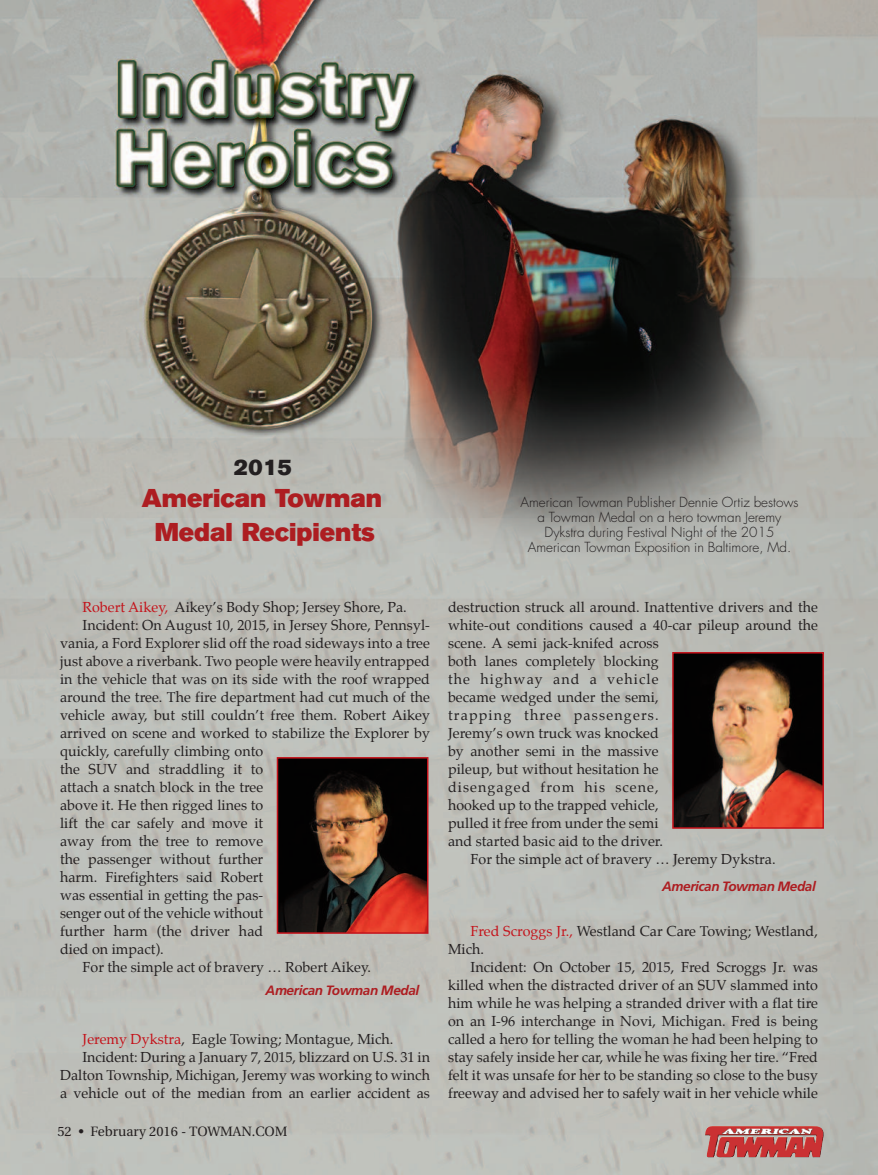
<style>
.page{position:relative;width:878px;height:1175px;background:#fff}
.page>*{position:absolute;margin:0;border:0;box-sizing:border-box;transform-origin:0 0}
.t1{font:25.5px "Akzidenz Grotesk BE Super";color:#ad1d21}
.t2{font:22.2px "Akzidenz Grotesk BE Super";color:#231f20}
.t3{font:14.25px/18px "Palatino";letter-spacing:.005em;color:#231f20}
.t4{font:14.25px "Palatino";letter-spacing:.085em;color:#231f20}
.t5{font:14.25px "Palatino";letter-spacing:.075em;color:#231f20}
.t6{font:14.25px "Palatino";letter-spacing:.08em;color:#231f20}
.t7{font:300 13.5px/15px "Futura";color:#231f20;text-align:center}
.t8{font:italic 700 13.5px "Frutiger";letter-spacing:-.03em;color:#ad1d21}
.t9{font:13.5px "Utopia";color:#231f20}
.s1{color:#c4121a}
</style>
<div class="page">
<img style="left:0;top:0;width:878px;height:1174px">
<img style="left:705px;top:1125px;width:118px;height:32px">
<img style="left:280px;top:760px;width:145px;height:170px">
<div style="left:277px;top:757px;width:151px;height:176px;border:2px solid #c4121a"></div>
<img style="left:675px;top:655px;width:146px;height:170px">
<div style="left:672px;top:652px;width:152px;height:176px;border:2px solid #c4121a"></div>
<h2 class="t2" style="left:234px;top:458px;width:59px">2015</h2>
<h1 class="t1" style="left:142px;top:488px;width:242px">American Towman</h1>
<h1 class="t1" style="left:155px;top:522px;width:222px">Medal Recipients</h1>
<p class="t7" style="left:520px;top:496px;width:280px">American Towman Publisher Dennie Ortiz bestows a Towman Medal on a hero towman Jeremy Dykstra during Festival Night of the 2015<br>American Towman Exposition in Baltimore, Md.</p>
<p class="t3" style="left:82px;top:599px;width:326px"><span class="s1">Robert Aikey,</span> Aikey’s Body Shop; Jersey Shore, Pa.</p>
<p class="t3" style="left:83px;top:617px;width:349px">Incident: On August 10, 2015, in Jersey Shore, Pennsyl-</p>
<p class="t3" style="left:60px;top:635px;width:371px">vania, a Ford Explorer slid off the road sideways into a tree</p>
<p class="t3" style="left:60px;top:653px;width:371px">just above a riverbank. Two people were heavily entrapped</p>
<p class="t3" style="left:60px;top:671px;width:371px">in the vehicle that was on its side with the roof wrapped</p>
<p class="t3" style="left:60px;top:689px;width:371px">around the tree. The fire department had cut much of the</p>
<p class="t3" style="left:60px;top:707px;width:371px">vehicle away, but still couldn’t free them. Robert Aikey</p>
<p class="t3" style="left:60px;top:725px;width:371px">arrived on scene and worked to stabilize the Explorer by</p>
<p class="t3" style="left:60px;top:743px;width:205px">quickly, carefully climbing onto</p>
<p class="t3" style="left:60px;top:761px;width:205px">the SUV and straddling it to</p>
<p class="t3" style="left:60px;top:779px;width:205px">attach a snatch block in the tree</p>
<p class="t3" style="left:60px;top:797px;width:205px">above it. He then rigged lines to</p>
<p class="t3" style="left:60px;top:815px;width:205px">lift the car safely and move it</p>
<p class="t3" style="left:60px;top:833px;width:205px">away from the tree to remove</p>
<p class="t3" style="left:60px;top:851px;width:205px">the passenger without further</p>
<p class="t3" style="left:60px;top:869px;width:205px">harm. Firefighters said Robert</p>
<p class="t3" style="left:60px;top:887px;width:205px">was essential in getting the pas-</p>
<p class="t3" style="left:60px;top:905px;width:205px">senger out of the vehicle without</p>
<p class="t3" style="left:60px;top:923px;width:205px">further harm (the driver had</p>
<p class="t3" style="left:60px;top:941px;width:105px">died on impact).</p>
<p class="t3" style="left:83px;top:959px;width:290px">For the simple act of bravery … Robert Aikey.</p>
<p class="t8" style="left:266px;top:985px;width:155px">American Towman Medal</p>
<p class="t3" style="left:82px;top:1031px;width:312px"><span class="s1">Jeremy Dykstra</span>, Eagle Towing; Montague, Mich.</p>
<p class="t3" style="left:83px;top:1049px;width:349px">Incident: During a January 7, 2015, blizzard on U.S. 31 in</p>
<p class="t3" style="left:60px;top:1067px;width:371px">Dalton Township, Michigan, Jeremy was working to winch</p>
<p class="t3" style="left:60px;top:1085px;width:371px">a vehicle out of the median from an earlier accident as</p>
<p class="t9" style="left:57px;top:1125px;width:232px">52 • February 2016 - TOWMAN.COM</p>
<p class="t3" style="left:448px;top:599px;width:371px">destruction struck all around. Inattentive drivers and the</p>
<p class="t3" style="left:448px;top:617px;width:371px">white-out conditions caused a 40-car pileup around the</p>
<p class="t3" style="left:448px;top:635px;width:212px">scene. A semi jack-knifed across</p>
<p class="t3" style="left:448px;top:653px;width:212px">both lanes completely blocking</p>
<p class="t6" style="left:448px;top:672px;width:212px">the highway and a vehicle</p>
<p class="t3" style="left:448px;top:689px;width:212px">became wedged under the semi,</p>
<p class="t4" style="left:448px;top:708px;width:212px">trapping three passengers.</p>
<p class="t3" style="left:448px;top:725px;width:212px">Jeremy’s own truck was knocked</p>
<p class="t3" style="left:448px;top:743px;width:212px">by another semi in the massive</p>
<p class="t3" style="left:448px;top:761px;width:212px">pileup, but without hesitation he</p>
<p class="t5" style="left:448px;top:780px;width:212px">disengaged from his scene,</p>
<p class="t3" style="left:448px;top:797px;width:212px">hooked up to the trapped vehicle,</p>
<p class="t3" style="left:448px;top:815px;width:212px">pulled it free from under the semi</p>
<p class="t3" style="left:448px;top:833px;width:217px">and started basic aid to the driver.</p>
<p class="t3" style="left:470px;top:851px;width:306px">For the simple act of bravery … Jeremy Dykstra.</p>
<p class="t8" style="left:662px;top:880px;width:155px">American Towman Medal</p>
<p class="t3" style="left:448px;top:923px;width:371px;text-indent:22px"><span class="s1">Fred Scroggs Jr.,</span> Westland Car Care Towing; Westland,<br>Mich.</p>
<p class="t3" style="left:448px;top:959px;width:371px;text-align:justify;text-indent:22px">Incident: On October 15, 2015, Fred Scroggs Jr. was killed when the distracted driver of an SUV slammed into him while he was helping a stranded driver with a flat tire on an I-96 interchange in Novi, Michigan. Fred is being called a hero for telling the woman he had been helping to stay safely inside her car, while he was fixing her tire. “Fred felt it was unsafe for her to be standing so close to the busy freeway and advised her to safely wait in her vehicle while</p>
</div>
